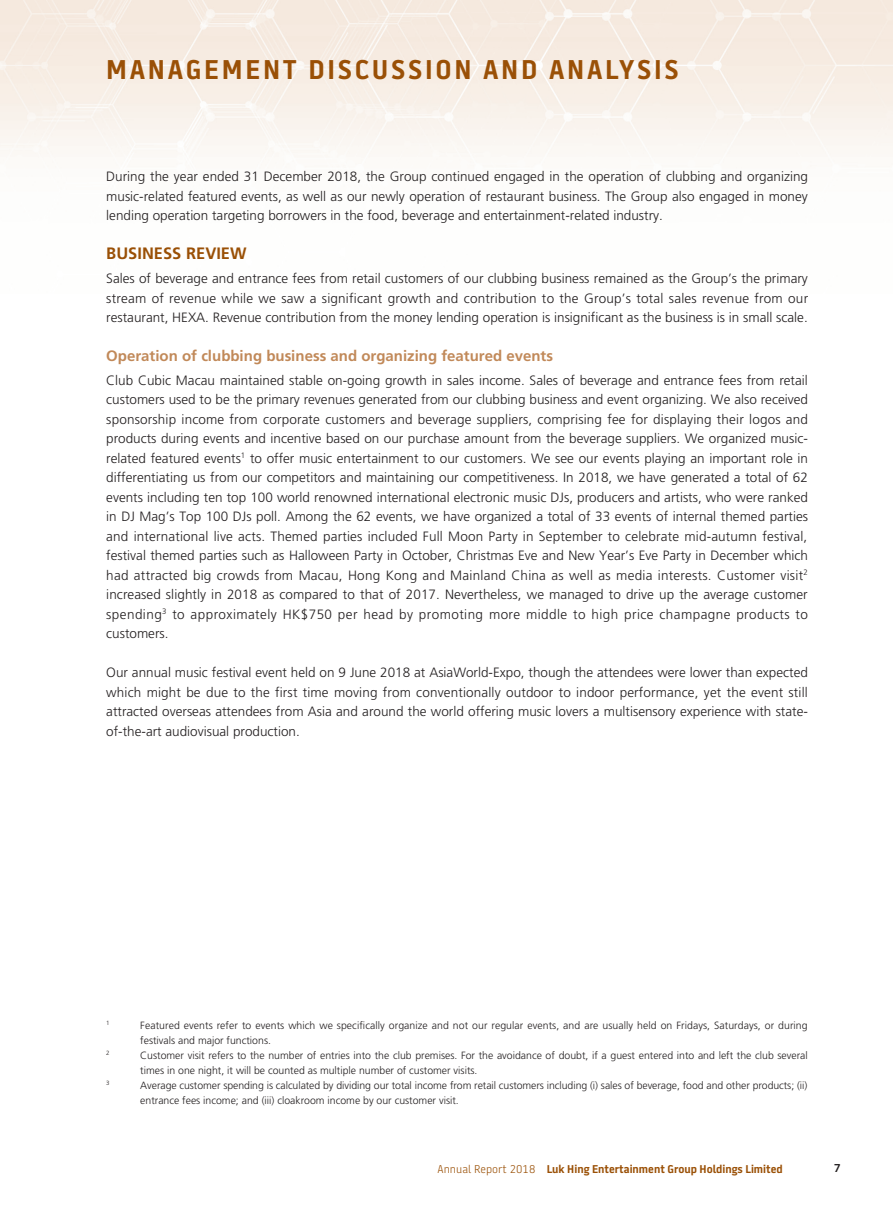
<style>
.page{position:relative;width:893px;height:1212px;background:#fff}
.page>*{position:absolute;margin:0;border:0;box-sizing:border-box;transform-origin:0 0}
.t1{font:700 27px "Battersea";letter-spacing:.1em;color:#9a5006}
._01_H1{font:700 16.5px "Frutiger LT Std";color:#9a5006}
._02_H2{font:700 15px "Frutiger LT Std";color:#c18959}
._00_txt{font:300 13.5px/19.5px "Frutiger LT Std";color:#231f20;text-align:justify}
.t2{font:700 11.25px "Battersea";color:#9a5006}
.t3{font:800 11.25px "Avenir LT Std";color:#231f20}
._06_Notes{font:300 10.5px/15px "Frutiger LT Std";color:#231f20}
._06_Notes-2{font:300 6.15px "Frutiger LT Std";color:#231f20}
.s1{font-weight:300}
</style>
<div class="page">
<img style="left:0;top:0;width:893px;height:158px">
<p class="t1" style="left:106px;top:53px;width:574px">MANAGEMENT DISCUSSION AND ANALYSIS</p>
<p class="_00_txt" style="left:106px;top:167px;width:703px">During the year ended 31 December 2018, the Group continued engaged in the operation of clubbing and organizing music-related featured events, as well as our newly operation of restaurant business. The Group also engaged in money lending operation targeting borrowers in the food, beverage and entertainment-related industry.</p>
<p class="_01_H1" style="left:106px;top:244px;width:142px">BUSINESS REVIEW</p>
<p class="_00_txt" style="left:106px;top:269px;width:703px">Sales of beverage and entrance fees from retail customers of our clubbing business remained as the Group’s the primary stream of revenue while we saw a significant growth and contribution to the Group’s total sales revenue from our restaurant, HEXA. Revenue contribution from the money lending operation is insignificant as the business is in small scale.</p>
<p class="_02_H2" style="left:106px;top:347px;width:448px">Operation of clubbing business and organizing featured events</p>
<p class="_00_txt" style="left:106px;top:371px;width:703px">Club Cubic Macau maintained stable on-going growth in sales income. Sales of beverage and entrance fees from retail customers used to be the primary revenues generated from our clubbing business and event organizing. We also received sponsorship income from corporate customers and beverage suppliers, comprising fee for displaying their logos and products during events and incentive based on our purchase amount from the beverage suppliers. We organized music&shy;related featured events<sup>1</sup> to offer music entertainment to our customers. We see our events playing an important role in differentiating us from our competitors and maintaining our competitiveness. In 2018, we have generated a total of 62 events including ten top 100 world renowned international electronic music DJs, producers and artists, who were ranked in DJ Mag’s Top 100 DJs poll. Among the 62 events, we have organized a total of 33 events of internal themed parties and international live acts. Themed parties included Full Moon Party in September to celebrate mid-autumn festival, festival themed parties such as Halloween Party in October, Christmas Eve and New Year’s Eve Party in December which had attracted big crowds from Macau, Hong Kong and Mainland China as well as media interests. Customer visit<sup>2 </sup>increased slightly in 2018 as compared to that of 2017. Nevertheless, we managed to drive up the average customer spending<sup>3</sup> to approximately HK$750 per head by promoting more middle to high price champagne products to customers.</p>
<p class="_00_txt" style="left:106px;top:663px;width:703px">Our annual music festival event held on 9 June 2018 at AsiaWorld-Expo, though the attendees were lower than expected which might be due to the first time moving from conventionally outdoor to indoor performance, yet the event still attracted overseas attendees from Asia and around the world offering music lovers a multisensory experience with state&shy;of-the-art audiovisual production.</p>
<p class="_06_Notes-2" style="left:106px;top:1020px;width:5px">1</p>
<p class="_06_Notes" style="left:140px;top:1018px;width:669px">Featured events refer to events which we specifically organize and not our regular events, and are usually held on Fridays, Saturdays, or during festivals and major functions.</p>
<p class="_06_Notes-2" style="left:106px;top:1050px;width:5px">2</p>
<p class="_06_Notes" style="left:140px;top:1048px;width:669px">Customer visit refers to the number of entries into the club premises. For the avoidance of doubt, if a guest entered into and left the club several times in one night, it will be counted as multiple number of customer visits.</p>
<p class="_06_Notes-2" style="left:106px;top:1080px;width:5px">3</p>
<p class="_06_Notes" style="left:140px;top:1078px;width:669px">Average customer spending is calculated by dividing our total income from retail customers including (i) sales of beverage, food and other products; (ii) entrance fees income; and (iii) cloakroom income by our customer visit.</p>
<p class="t2" style="left:437px;top:1162px;width:347px"><span class="s1">Annual Report 2018</span> Luk Hing Entertainment Group Holdings Limited</p>
<p class="t3" style="left:834px;top:1162px;width:8px">7</p>
</div>
